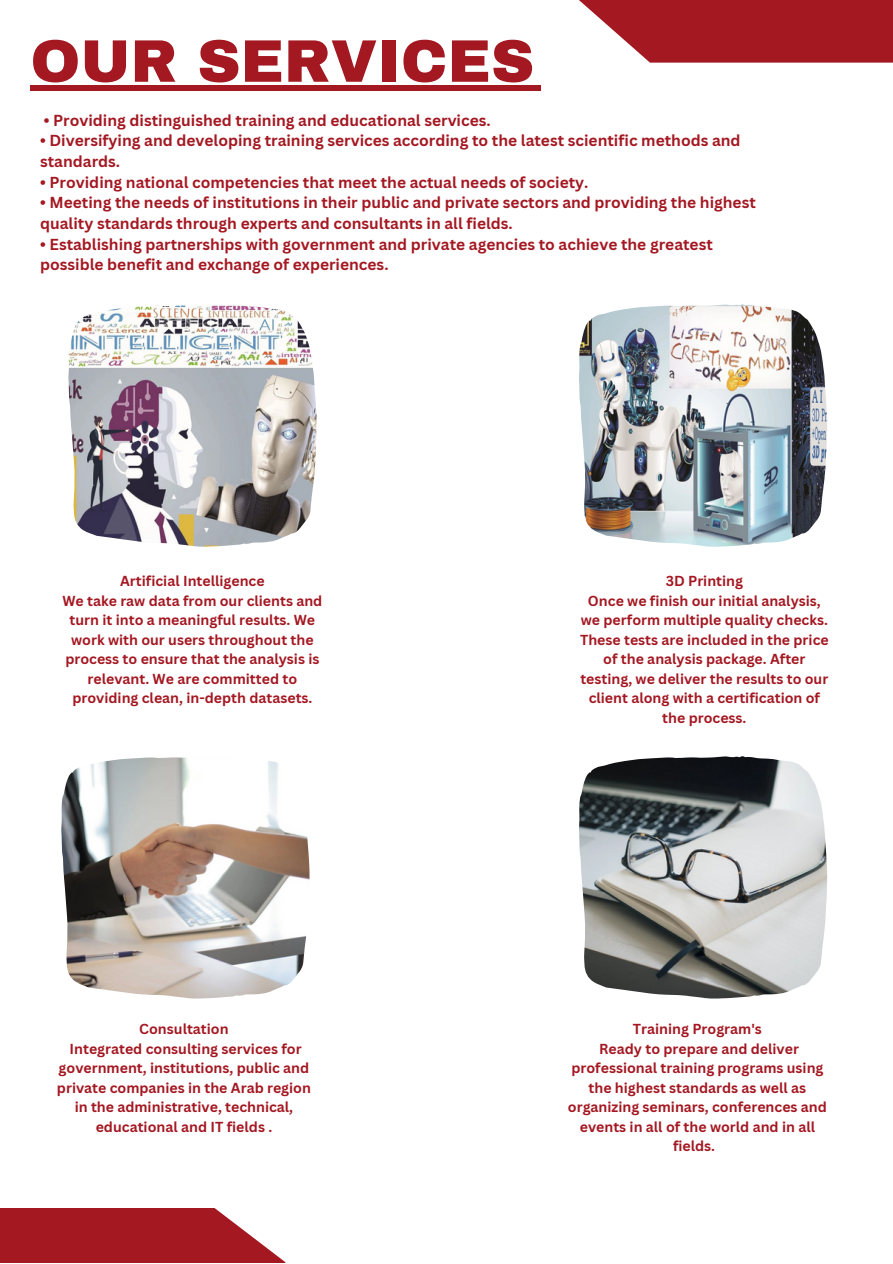
<style>
.page{position:relative;width:893px;height:1264px;background:#fff}
.page>*{position:absolute;margin:0;border:0;box-sizing:border-box;transform-origin:0 0}
.t1{font:900 60px "Archivo";color:#a41822}
.t2{font:700 15.45px/20.7px "Canva Sans";color:#a41822}
.t3{font:700 14.1px/19.5px "Canva Sans";color:#a41822;text-align:center}
</style>
<div class="page">
<div style="left:0;top:1207px;width:285px;height:55px;background:#a41822"></div>
<div style="left:579px;top:0;width:313px;height:63px;background:#a41822"></div>
<img style="left:68px;top:305px;width:248px;height:241px">
<img style="left:579px;top:304px;width:248px;height:242px">
<img style="left:61px;top:757px;width:248px;height:241px">
<img style="left:579px;top:756px;width:248px;height:242px">
<div style="left:30px;top:85px;width:504px;height:6px;background:#a41822"></div>
<div style="left:534px;top:85px;width:7px;height:6px;background:#a41822"></div>
<p class="t1" style="left:30px;top:29px;width:505px">OUR SERVICES</p>
<p class="t2" style="left:44px;top:109px;width:448px">• Providing distinguished training and educational services.</p>
<p class="t2" style="left:40px;top:130px;width:702px">• Diversifying and developing training services according to the latest scientific methods and standards.</p>
<p class="t2" style="left:40px;top:171px;width:549px">• Providing national competencies that meet the actual needs of society.</p>
<p class="t2" style="left:40px;top:192px;width:717px">• Meeting the needs of institutions in their public and private sectors and providing the highest quality standards through experts and consultants in all fields.</p>
<p class="t2" style="left:40px;top:233px;width:674px">• Establishing partnerships with government and private agencies to achieve the greatest possible benefit and exchange of experiences.</p>
<p class="t3" style="left:120px;top:570px;width:146px">Artificial Intelligence</p>
<p class="t3" style="left:62px;top:590px;width:261px">We take raw data from our clients and turn it into a meaningful results. We work with our users throughout the process to ensure that the analysis is relevant. We are committed to providing clean, in-depth datasets.</p>
<p class="t3" style="left:139px;top:1018px;width:91px">Consultation</p>
<p class="t3" style="left:57px;top:1038px;width:255px">Integrated consulting services for government, institutions, public and private companies in the Arab region in the administrative, technical, educational and IT fields .</p>
<p class="t3" style="left:665px;top:570px;width:79px">3D Printing</p>
<p class="t3" style="left:580px;top:590px;width:250px">Once we finish our initial analysis, we perform multiple quality checks.<br>These tests are included in the price of the analysis package. After testing, we deliver the results to our client along with a certification of the process.</p>
<p class="t3" style="left:633px;top:1018px;width:130px">Training Program's</p>
<p class="t3" style="left:568px;top:1038px;width:260px">Ready to prepare and deliver professional training programs using the highest standards as well as organizing seminars, conferences and events in all of the world and in all fields.</p>
</div>
